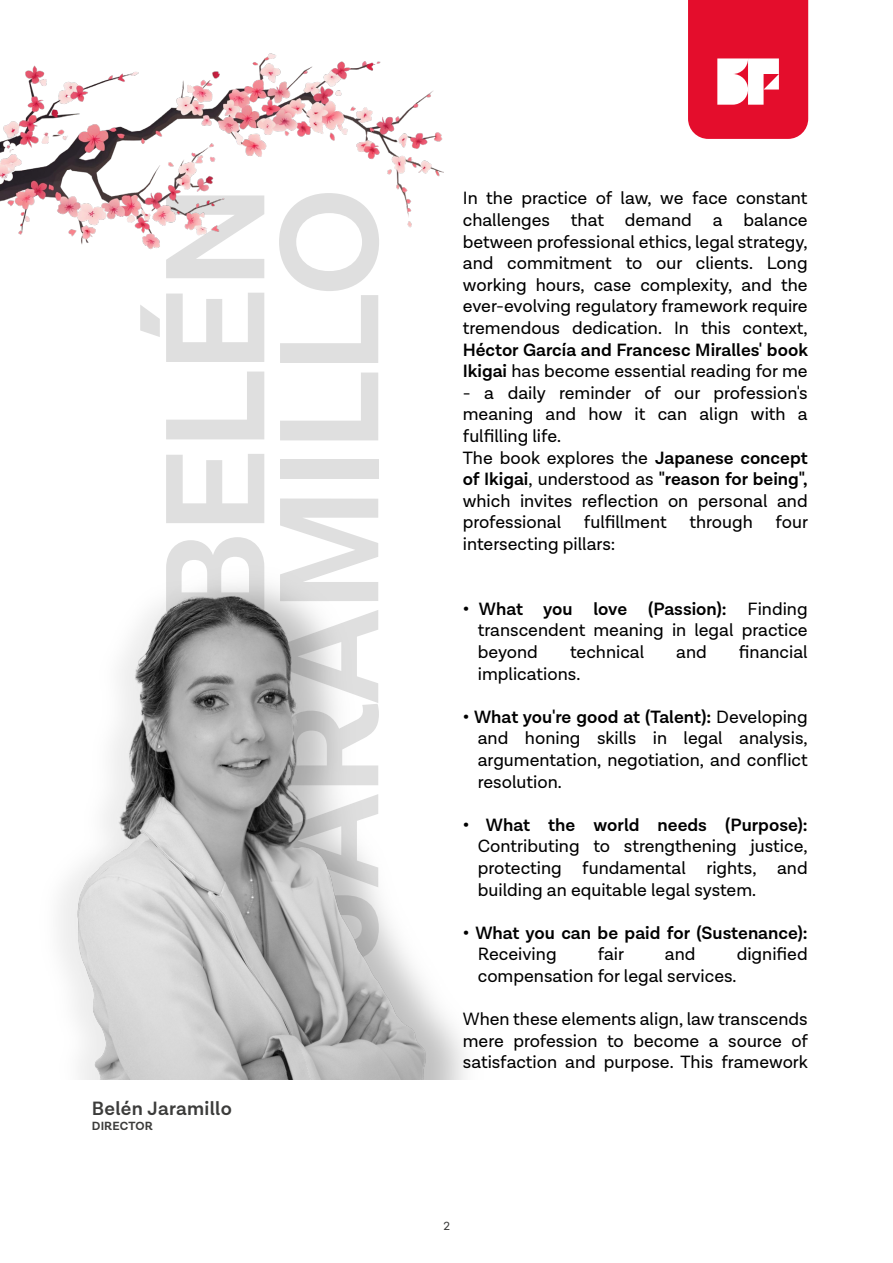
<style>
.page{position:relative;width:893px;height:1263px;background:#fff}
.page>*{position:absolute;margin:0;border:0;box-sizing:border-box;transform-origin:0 0}
.t1{font:700 143.1px/114px "Lota Grotesque";letter-spacing:-.02em;color:#dfdfdf;text-align:right}
.t2{font:600 19.5px "Lota Grotesque";letter-spacing:.01em;color:#3c3c3b}
.t3{font:18px/21.6px "Lota Grotesque";color:#000;text-align:justify}
.t4{font:600 18px/21.6px "Lota Grotesque";color:#000}
.t5{font:700 12px "Lota Grotesque";letter-spacing:.01em;color:#3c3c3b}
.t6{font:12px "Lota Grotesque";color:#3c3c3b}
.s1{font-weight:400}
.s2{font-weight:600}
</style>
<div class="page">
<img style="left:59px;top:585px;width:406px;height:494px">
<svg style="left:688px;top:0;width:120px;height:139px;background:#e8314b"></svg>
<img style="left:0;top:53px;width:443px;height:196px">
<h1 class="t1" style="left:164px;top:962px;width:779px;rotate:-90deg">BELÉN<br>JARAMILLO</h1>
<p class="t2" style="left:92px;top:1097px;width:141px">Belén Jaramillo</p>
<p class="t5" style="left:92px;top:1119px;width:62px">DIRECTOR</p>
<p class="t3" style="left:463px;top:188px;width:346px">In the practice of law, we face constant challenges that demand a balance between professional ethics, legal strategy, and commitment to our clients. Long working hours, case complexity, and the ever-evolving regulatory framework require tremendous dedication. In this context,</p>
<p class="t4" style="left:463px;top:339px;width:347px">Héctor García and Francesc Miralles' book<br>Ikigai <span class="s1">has become essential reading for me</span></p>
<p class="t3" style="left:463px;top:382px;width:346px;text-align:left">- a daily reminder of our profession's meaning and how it can align with a fulfilling life.<br>The book explores the <span class="s2">Japanese concept of Ikigai</span>, understood as <span class="s2">"reason for being", </span>which invites reflection on personal and professional</p>
<p class="t3" style="left:584px;top:512px;width:84px">fulfillment</p>
<p class="t3" style="left:689px;top:512px;width:65px">through</p>
<p class="t3" style="left:776px;top:512px;width:34px">four</p>
<p class="t3" style="left:463px;top:534px;width:154px">intersecting pillars:</p>
<p class="t3" style="left:478px;top:598px;width:331px;text-indent:-15px"><span class="s2">• What you love (Passion):</span> Finding transcendent meaning in legal practice beyond</p>
<p class="t3" style="left:570px;top:642px;width:76px">technical</p>
<p class="t3" style="left:676px;top:642px;width:32px">and</p>
<p class="t3" style="left:739px;top:642px;width:70px">financial</p>
<p class="t3" style="left:478px;top:663px;width:104px">implications.</p>
<p class="t3" style="left:478px;top:706px;width:331px;text-indent:-15px"><span class="s2">• What you're good at (Talent):</span> Developing and honing skills in legal analysis, argumentation, negotiation, and conflict resolution.</p>
<p class="t4" style="left:463px;top:814px;width:346px">• What the world needs (Purpose):</p>
<p class="t3" style="left:478px;top:836px;width:331px">Contributing to strengthening justice, protecting fundamental rights, and building an equitable legal system.</p>
<p class="t4" style="left:463px;top:922px;width:346px">• What you can be paid for (Sustenance):</p>
<p class="t3" style="left:478px;top:944px;width:80px">Receiving</p>
<p class="t3" style="left:598px;top:944px;width:28px">fair</p>
<p class="t3" style="left:665px;top:944px;width:32px">and</p>
<p class="t3" style="left:737px;top:944px;width:72px">dignified</p>
<p class="t3" style="left:478px;top:966px;width:260px">compensation for legal services.</p>
<p class="t3" style="left:463px;top:1009px;width:347px">When these elements align, law transcends mere profession to become a source of satisfaction and purpose. This framework</p>
<p class="t6" style="left:443px;top:1219px;width:8px">2</p>
</div>
